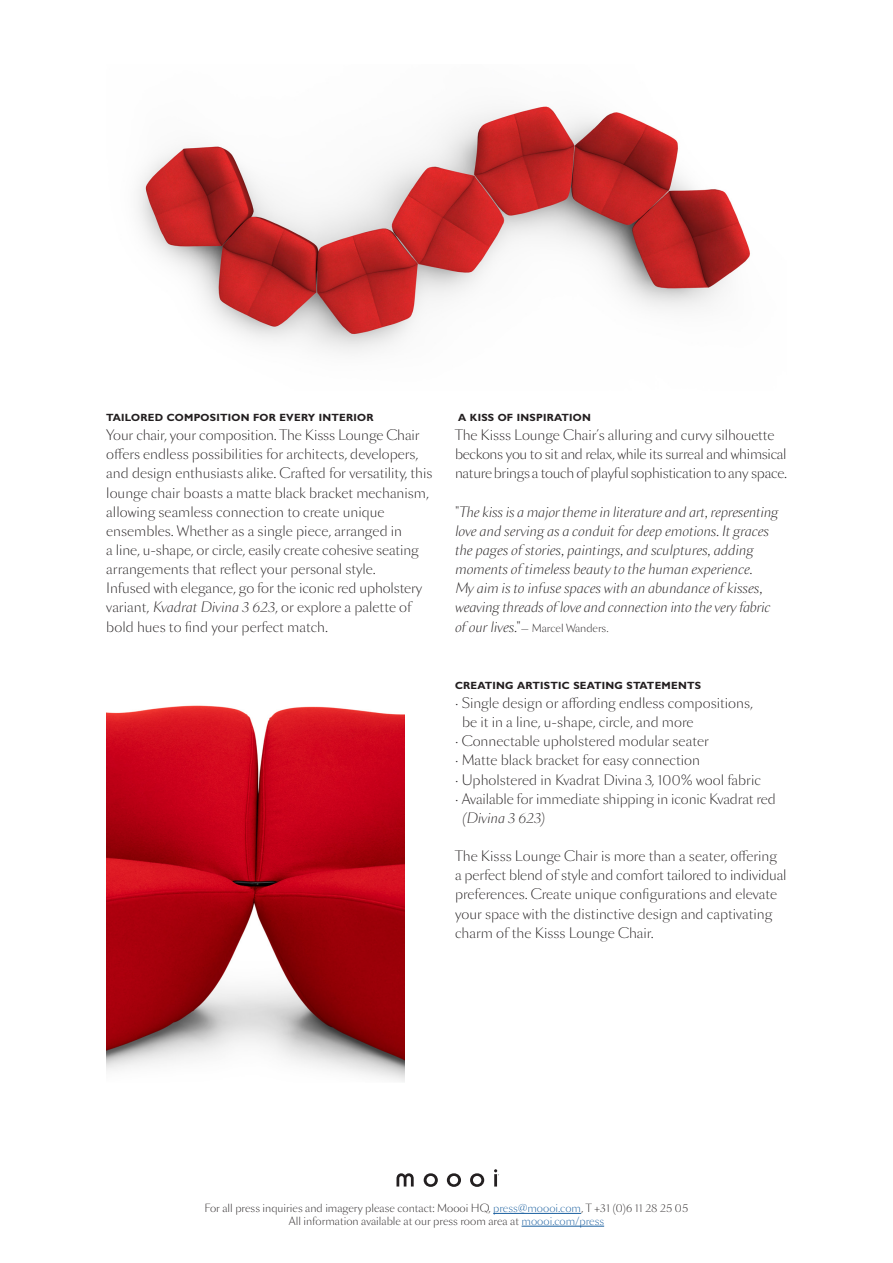
<style>
.page{position:relative;width:893px;height:1263px;background:#fff}
.page>*{position:absolute;margin:0;border:0;box-sizing:border-box;transform-origin:0 0}
.Body_Text{font:300 13.5px/19.2px "Sang Bleu Sans";color:#231f20}
.Body_Text-2{font:italic 300 13.5px/19.2px "Sang Bleu Sans";color:#231f20}
.Body_Text-3{font:300 13.5px/19.2px "Sang Bleu Sans";letter-spacing:-.02em;color:#231f20}
.Body_Text-4{font:300 10.5px/12.8px "Sang Bleu Sans";color:#231f20;text-align:center}
.Subheading{font:700 10.5px "Gill Sans MT Pro";letter-spacing:.025em;color:#231f20}
.Body_Text-5{font:700 10.5px "Gill Sans MT Pro";letter-spacing:.025em;color:#231f20}
.s1{font-style:italic}
.s2{font-style:normal}
.s3{font-style:italic;font-size:13.5px}
.s4{font-size:13.5px}
.s5{color:#175d9e}
</style>
<div class="page">
<hr style="left:493px;top:1213px;width:88px;height:1px;background:#175d9e">
<hr style="left:522px;top:1226px;width:82px;height:1px;background:#175d9e">
<svg style="left:396px;top:1173px;width:18px;height:13px"></svg>
<svg style="left:424px;top:1173px;width:14px;height:14px"></svg>
<svg style="left:447px;top:1173px;width:14px;height:14px"></svg>
<svg style="left:470px;top:1173px;width:14px;height:14px"></svg>
<svg style="left:494px;top:1169px;width:5px;height:17px"></svg>
<img style="left:138px;top:106px;width:612px;height:247px">
<img style="left:106px;top:705px;width:299px;height:377px">
<p class="Subheading" style="left:106px;top:411px;width:269px">TAILORED COMPOSITION FOR EVERY INTERIOR</p>
<p class="Body_Text" style="left:106px;top:426px;width:328px">Your chair, your composition. The Kisss Lounge Chair offers endless possibilities for architects, developers, and design enthusiasts alike. Crafted for versatility, this lounge chair boasts a matte black bracket mechanism, allowing seamless connection to create unique ensembles. Whether as a single piece, arranged in<br>a line, u-shape, or circle, easily create cohesive seating arrangements that reflect your personal style.</p>
<p class="Body_Text" style="left:106px;top:579px;width:317px">Infused with elegance, go for the iconic red upholstery variant, <span class="s1">Kvadrat Divina 3 623</span>, or explore a palette of bold hues to find your perfect match.</p>
<p class="Body_Text-5" style="left:458px;top:411px;width:134px">A KISS OF INSPIRATION</p>
<p class="Body_Text" style="left:455px;top:426px;width:321px">The Kisss Lounge Chair’s alluring and curvy silhouette</p>
<p class="Body_Text-3" style="left:455px;top:445px;width:333px">beckons you to sit and relax, while its surreal and whimsical nature brings a touch of playful sophistication to any space.</p>
<p class="Body_Text-2" style="left:455px;top:502px;width:325px"><span class="s2">"</span>The kiss is a major theme in literature and art, representing love and serving as a conduit for deep emotions. It graces the pages of stories, paintings, and sculptures, adding moments of timeless beauty to the human experience.<br>My aim is to infuse spaces with an abundance of kisses, weaving threads of love and connection into the very fabric</p>
<p class="Body_Text-4" style="left:455px;top:621px;width:155px"><span class="s3">of our lives.</span><span class="s4">"</span>— Marcel Wanders.</p>
<p class="Subheading" style="left:455px;top:679px;width:248px">CREATING ARTISTIC SEATING STATEMENTS</p>
<p class="Body_Text" style="left:462px;top:694px;width:292px;text-indent:-7px">· Single design or affording endless compositions, be it in a line, u-shape, circle, and more</p>
<p class="Body_Text" style="left:455px;top:732px;width:255px">· Connectable upholstered modular seater</p>
<p class="Body_Text" style="left:455px;top:751px;width:246px">· Matte black bracket for easy connection</p>
<p class="Body_Text" style="left:455px;top:770px;width:307px">· Upholstered in Kvadrat Divina 3, 100% wool fabric</p>
<p class="Body_Text" style="left:462px;top:789px;width:315px;text-indent:-7px">· Available for immediate shipping in iconic Kvadrat red <span class="s1">(Divina 3 623)</span></p>
<p class="Body_Text" style="left:455px;top:847px;width:333px">The Kisss Lounge Chair is more than a seater, offering a perfect blend of style and comfort tailored to individual preferences. Create unique configurations and elevate your space with the distinctive design and captivating charm of the Kisss Lounge Chair.</p>
<p class="Body_Text-4" style="left:205px;top:1202px;width:485px">For all press inquiries and imagery please contact: Moooi HQ, <span class="s5">press@moooi.com</span>, T +31 (0)6 11 28 25 05<br>All information available at our press room area at <span class="s5">moooi.com/press</span></p>
</div>
